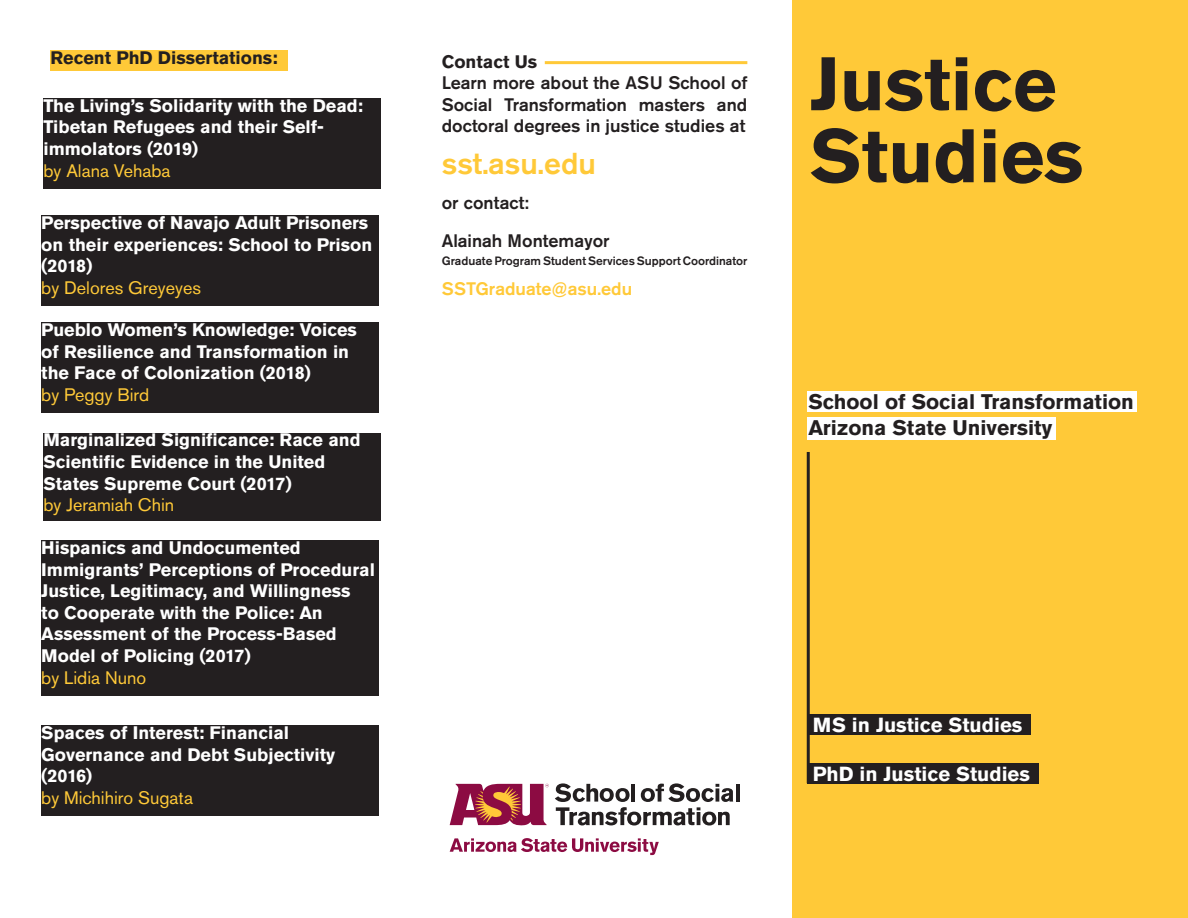
<style>
.page{position:relative;width:1188px;height:918px;background:#fff}
.page>*{position:absolute;margin:0;border:0;box-sizing:border-box;transform-origin:0 0}
.t1{font:700 75px "Akzidenz Grotesk Pro";color:#231f20}
.t2{font:500 30px "Akzidenz Grotesk Pro";color:#ffc938}
.t3{font:700 21px "Akzidenz Grotesk Pro";color:#231f20}
.t4{font:700 20.25px "Akzidenz Grotesk Pro";color:#fff}
.t5{font:700 18px/21.6px "Akzidenz Grotesk Pro";color:#fff}
.t6{font:500 18px/21.6px "Akzidenz Grotesk Pro";color:#231f20;text-align:justify}
.t7{font:18px "Akzidenz Grotesk Pro";color:#ffc938}
.t8{font:700 18px "Akzidenz Grotesk Pro";color:#231f20}
.t9{font:500 18px "Akzidenz Grotesk Pro";color:#ffc938}
.t10{font:500 12px "Akzidenz Grotesk Pro";color:#231f20}
</style>
<div class="page">
<div style="left:41px;top:726px;width:338px;height:90px;background:#231f20"></div>
<div style="left:41px;top:540px;width:338px;height:156px;background:#231f20"></div>
<div style="left:43px;top:433px;width:338px;height:87px;background:#231f20"></div>
<div style="left:41px;top:323px;width:338px;height:90px;background:#231f20"></div>
<div style="left:41px;top:215px;width:338px;height:91px;background:#231f20"></div>
<div style="left:793px;top:0;width:395px;height:918px;background:#ffc938"></div>
<div style="left:50px;top:51px;width:238px;height:20px;background:#ffc938"></div>
<hr style="left:545px;top:61px;width:202px;height:3px;background:#ffc938">
<div style="left:807px;top:714px;width:223px;height:20px;background:#231f20"></div>
<div style="left:807px;top:763px;width:231px;height:20px;background:#231f20"></div>
<div style="left:807px;top:392px;width:329px;height:20px;background:#fff"></div>
<div style="left:807px;top:417px;width:249px;height:22px;background:#fff"></div>
<hr style="left:807px;top:452px;width:3px;height:331px;background:#231f20">
<div style="left:43px;top:98px;width:338px;height:91px;background:#231f20"></div>
<svg style="left:450px;top:838px;width:209px;height:17px"></svg>
<hr style="left:736px;top:784px;width:4px;height:18px;background:#231f20">
<svg style="left:555px;top:783px;width:178px;height:43px"></svg>
<svg style="left:450px;top:784px;width:99px;height:42px"></svg>
<p class="t8" style="left:50px;top:46px;width:229px">Recent PhD Dissertations:</p>
<p class="t1" style="left:810px;top:35px;width:248px">Justice</p>
<p class="t1" style="left:810px;top:107px;width:275px">Studies</p>
<p class="t8" style="left:442px;top:50px;width:97px">Contact Us</p>
<p class="t6" style="left:442px;top:72px;width:307px">Learn more about the ASU School of Social Transformation masters and doctoral degrees in justice studies at</p>
<p class="t2" style="left:442px;top:144px;width:156px">sst.asu.edu</p>
<p class="t6" style="left:442px;top:192px;width:89px">or contact:</p>
<p class="t6" style="left:442px;top:230px;width:169px">Alainah Montemayor</p>
<p class="t10" style="left:442px;top:253px;width:307px">Graduate Program Student Services Support Coordinator</p>
<p class="t9" style="left:442px;top:277px;width:192px">SSTGraduate@asu.edu</p>
<p class="t5" style="left:43px;top:94px;width:321px">The Living’s Solidarity with the Dead:<br>Tibetan Refugees and their Self&shy;immolators (2019)</p>
<p class="t7" style="left:43px;top:159px;width:129px">by Alana Vehaba</p>
<p class="t5" style="left:41px;top:212px;width:333px">Perspective of Navajo Adult Prisoners on their experiences: School to Prison (2018)</p>
<p class="t7" style="left:41px;top:276px;width:161px">by Delores Greyeyes</p>
<p class="t5" style="left:41px;top:319px;width:317px">Pueblo Women’s Knowledge: Voices of Resilience and Transformation in the Face of Colonization (2018)</p>
<p class="t7" style="left:41px;top:383px;width:109px">by Peggy Bird</p>
<p class="t5" style="left:43px;top:429px;width:319px">Marginalized Significance: Race and<br>Scientific Evidence in the United<br>States Supreme Court (2017)</p>
<p class="t7" style="left:43px;top:493px;width:132px">by Jeramiah Chin</p>
<p class="t5" style="left:41px;top:537px;width:335px">Hispanics and Undocumented<br>Immigrants’ Perceptions of Procedural<br>Justice, Legitimacy, and Willingness<br>to Cooperate with the Police: An<br>Assessment of the Process-Based<br>Model of Policing (2017)</p>
<p class="t7" style="left:41px;top:666px;width:106px">by Lidia Nuno</p>
<p class="t5" style="left:41px;top:722px;width:295px">Spaces of Interest: Financial<br>Governance and Debt Subjectivity (2016)</p>
<p class="t7" style="left:41px;top:786px;width:153px">by Michihiro Sugata</p>
<p class="t3" style="left:808px;top:388px;width:327px">School of Social Transformation</p>
<p class="t3" style="left:808px;top:414px;width:245px">Arizona State University</p>
<p class="t4" style="left:813px;top:712px;width:211px">MS in Justice Studies</p>
<p class="t4" style="left:813px;top:761px;width:219px">PhD in Justice Studies</p>
</div>
